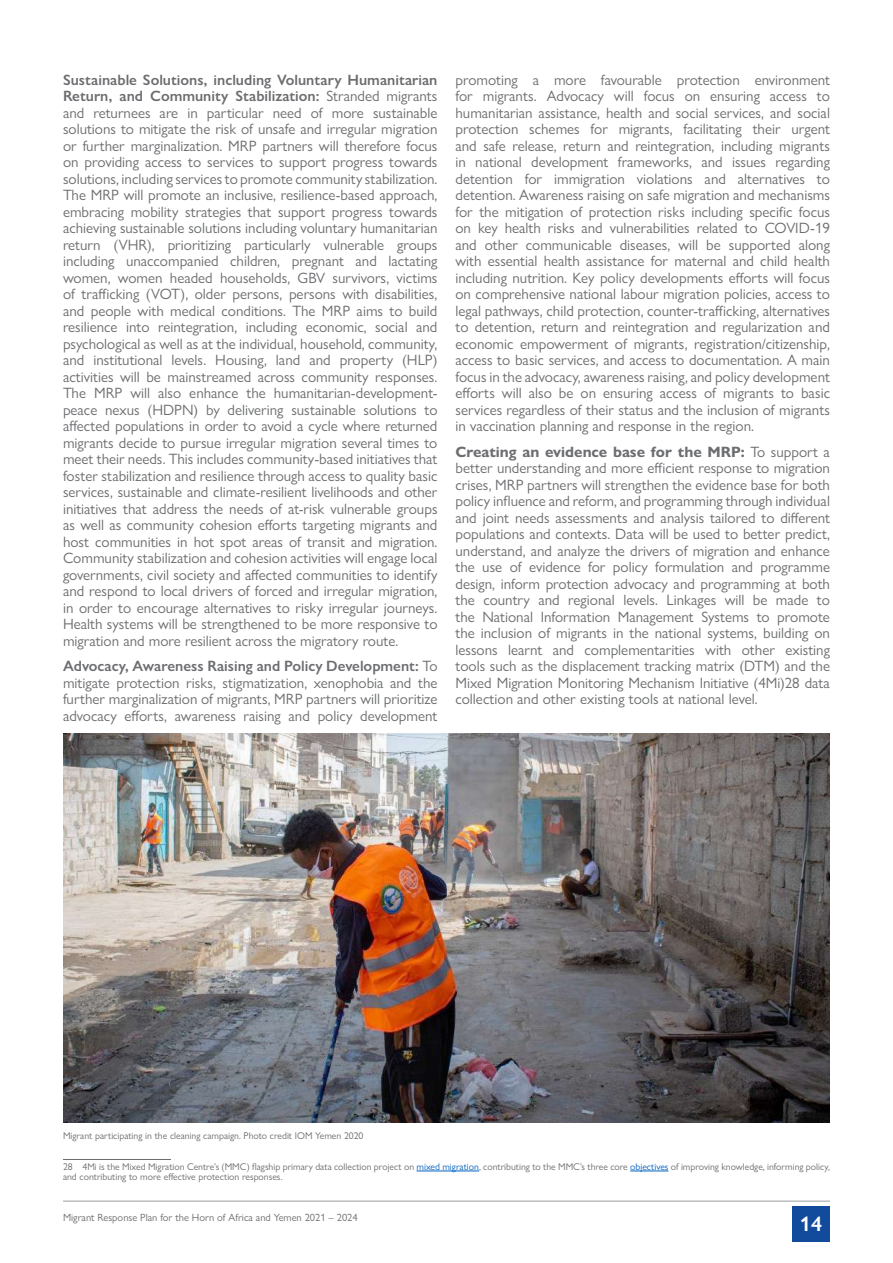
<style>
.page{position:relative;width:893px;height:1263px;background:#fff}
.page>*{position:absolute;margin:0;border:0;box-sizing:border-box;transform-origin:0 0}
.t1{font:600 21px "Gill Sans Nova";color:#fff}
.t2{font:15px/16.5px "Gill Sans Nova";color:#6c6d70;text-align:justify}
.t3{font:10.5px "Gill Sans Nova";color:#6c6d70}
.t4{font:9.75px/10.5px "Gill Sans Nova";color:#6c6d70}
.s1{font-weight:600}
.s2{font-weight:700}
.s3{color:#0563c1}
</style>
<div class="page">
<hr style="left:63px;top:1201px;width:767px;height:1px;background:#9d9fa2">
<div style="left:792px;top:1206px;width:38px;height:35px;background:#124a9c"></div>
<hr style="left:63px;top:1159px;width:108px;height:1px;background:#6c6d70">
<hr style="left:417px;top:1171px;width:62px;height:1px;background:#0563c1">
<hr style="left:630px;top:1171px;width:38px;height:1px;background:#0563c1">
<img style="left:63px;top:733px;width:767px;height:390px">
<p class="t2" style="left:63px;top:71px;width:376px"><span class="s1">Sustainable Solutions, including Voluntary Humanitarian Return, and Community Stabilization:</span> Stranded migrants and returnees are in particular need of more sustainable solutions to mitigate the risk of unsafe and irregular migration or further marginalization. MRP partners will therefore focus on providing access to services to support progress towards solutions, including services to promote community stabilization.<br>The MRP will promote an inclusive, resilience-based approach, embracing mobility strategies that support progress towards achieving sustainable solutions including voluntary humanitarian return (VHR), prioritizing particularly vulnerable groups including unaccompanied children, pregnant and lactating women, women headed households, GBV survivors, victims of trafficking (VOT), older persons, persons with disabilities, and people with medical conditions. The MRP aims to build resilience into reintegration, including economic, social and psychological as well as at the individual, household, community, and institutional levels. Housing, land and property (HLP) activities will be mainstreamed across community responses.<br>The MRP will also enhance the humanitarian-development&shy;peace nexus (HDPN) by delivering sustainable solutions to affected populations in order to avoid a cycle where returned migrants decide to pursue irregular migration several times to meet their needs. This includes community-based initiatives that foster stabilization and resilience through access to quality basic services, sustainable and climate-resilient livelihoods and other initiatives that address the needs of at-risk vulnerable groups as well as community cohesion efforts targeting migrants and host communities in hot spot areas of transit and migration.<br>Community stabilization and cohesion activities will engage local governments, civil society and affected communities to identify and respond to local drivers of forced and irregular migration, in order to encourage alternatives to risky irregular journeys.<br>Health systems will be strengthened to be more responsive to migration and more resilient across the migratory route.</p>
<p class="t2" style="left:63px;top:658px;width:376px"><span class="s1">Advocacy, Awareness Raising and Policy Development:</span> To mitigate protection risks, stigmatization, xenophobia and the further marginalization of migrants, MRP partners will prioritize advocacy efforts, awareness raising and policy development</p>
<p class="t2" style="left:455px;top:71px;width:376px">promoting a more favourable protection environment for migrants. Advocacy will focus on ensuring access to humanitarian assistance, health and social services, and social protection schemes for migrants, facilitating their urgent and safe release, return and reintegration, including migrants in national development frameworks, and issues regarding detention for immigration violations and alternatives to detention. Awareness raising on safe migration and mechanisms for the mitigation of protection risks including specific focus on key health risks and vulnerabilities related to COVID-19 and other communicable diseases, will be supported along with essential health assistance for maternal and child health including nutrition. Key policy developments efforts will focus on comprehensive national labour migration policies, access to legal pathways, child protection, counter-trafficking, alternatives to detention, return and reintegration and regularization and economic empowerment of migrants, registration/citizenship, access to basic services, and access to documentation. A main focus in the advocacy, awareness raising, and policy development efforts will also be on ensuring access of migrants to basic services regardless of their status and the inclusion of migrants in vaccination planning and response in the region.</p>
<p class="t2" style="left:455px;top:443px;width:376px"><span class="s2">Creating an evidence base for the MRP:</span> To support a better understanding and more efficient response to migration crises, MRP partners will strengthen the evidence base for both policy influence and reform, and programming through individual and joint needs assessments and analysis tailored to different populations and contexts. Data will be used to better predict, understand, and analyze the drivers of migration and enhance the use of evidence for policy formulation and programme design, inform protection advocacy and programming at both the country and regional levels. Linkages will be made to the National Information Management Systems to promote the inclusion of migrants in the national systems, building on lessons learnt and complementarities with other existing tools such as the displacement tracking matrix (DTM) and the Mixed Migration Monitoring Mechanism Initiative (4Mi)28 data collection and other existing tools at national level.</p>
<p class="t4" style="left:63px;top:1130px;width:302px">Migrant participating in the cleaning campaign. Photo credit IOM Yemen 2020</p>
<p class="t4" style="left:63px;top:1161px;width:768px">28 4Mi is the Mixed Migration Centre’s (MMC) flagship primary data collection project on <span class="s3">mixed migration</span>, contributing to the MMC’s three core <span class="s3">objectives</span> of improving knowledge, informing policy, and contributing to more effective protection responses.</p>
<p class="t3" style="left:63px;top:1211px;width:296px">Migrant Response Plan for the Horn of Africa and Yemen 2021 – 2024</p>
<h1 class="t1" style="left:800px;top:1211px;width:24px">14</h1>
</div>
